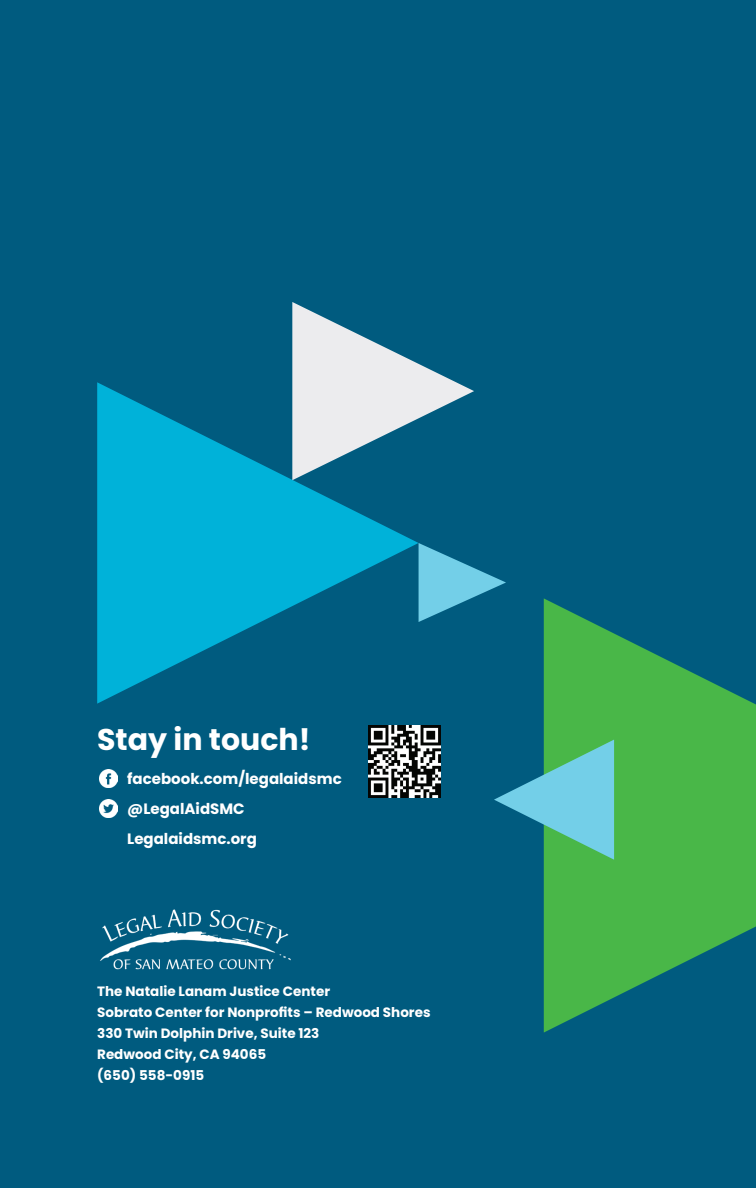
<style>
.page{position:relative;width:756px;height:1188px;background:#005b7f}
.page>*{position:absolute;margin:0;border:0;box-sizing:border-box;transform-origin:0 0}
.t1{font:700 30px "Poppins";color:#fff}
.t2{font:700 15px/30px "Poppins";color:#fff}
.t3{font:700 13.5px/21px "Poppins";color:#fff}
</style>
<div class="page">
<svg style="left:544px;top:598px;width:212px;height:435px;fill:#49b748"></svg>
<svg style="left:494px;top:740px;width:120px;height:120px"></svg>
<svg style="left:97px;top:382px;width:322px;height:322px;fill:#00b2d9"></svg>
<svg style="left:292px;top:302px;width:182px;height:178px"></svg>
<svg style="left:419px;top:543px;width:87px;height:79px"></svg>
<img style="left:368px;top:726px;width:73px;height:71px">
<img style="left:100px;top:909px;width:191px;height:61px">
<img style="left:100px;top:769px;width:18px;height:18px">
<img style="left:100px;top:800px;width:18px;height:17px">
<h1 class="t1" style="left:97px;top:723px;width:215px">Stay in touch!</h1>
<p class="t2" style="left:127px;top:764px;width:216px">facebook.com/legalaidsmc @LegalAidSMC<br>Legalaidsmc.org</p>
<p class="t3" style="left:97px;top:981px;width:335px">The Natalie Lanam Justice Center<br>Sobrato Center for Nonprofits – Redwood Shores<br>330 Twin Dolphin Drive, Suite 123<br>Redwood City, CA 94065<br>(650) 558-0915</p>
</div>
